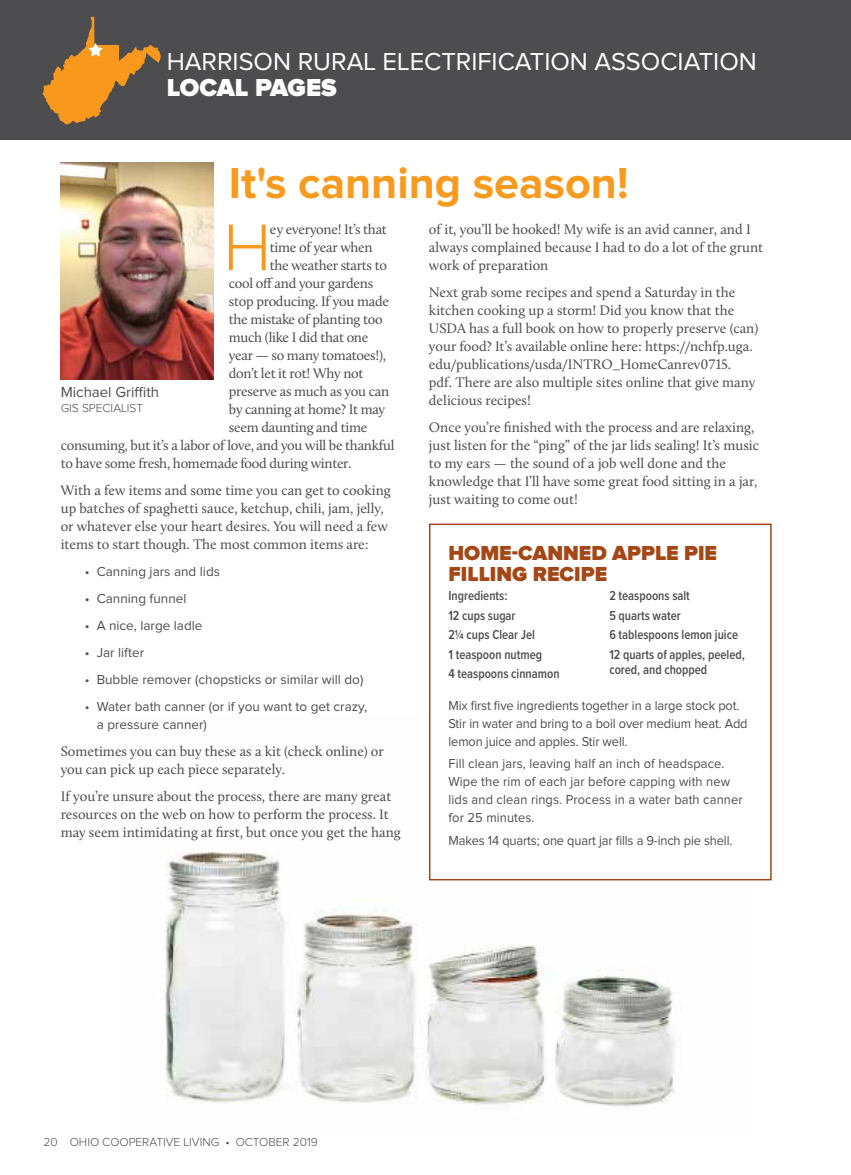
<style>
.page{position:relative;width:851px;height:1175px;background:#fff}
.page>*{position:absolute;margin:0;border:0;box-sizing:border-box;transform-origin:0 0}
.t1{font:300 68.25px "Proxima Nova";color:#f8991d}
.t2{font:700 45px "Proxima Nova";color:#f89a1e}
.t3{font:25.5px "Proxima Nova";color:#fff}
.t4{font:900 25.5px "Proxima Nova";letter-spacing:-.005em;color:#fff}
.t5{font:900 21px/21px "Proxima Nova";color:#a54616}
.t6{font:15px "Proxima Nova";color:#4d4d4f}
.t7{font:14.25px/18px "Calluna";color:#4d4d4f}
.t8{font:14.25px "Calluna";letter-spacing:-.02em;color:#4d4d4f}
.t9{font:13.5px/18px "Proxima Nova";color:#4d4d4f;scale:.95 1}
.t10{font:600 13.5px/19.5px "Proxima Nova Cond";color:#4d4d4f;scale:.95 1}
.t11{font:13.5px/18px "Proxima Nova";color:#4d4d4f}
.t12{font:300 12px "Proxima Nova";color:#4d4d4f}
</style>
<div class="page">
<div style="left:0;top:0;width:850px;height:140px;background:#4d4d4f"></div>
<svg style="left:42px;top:16px;width:119px;height:108px"></svg>
<img style="left:165px;top:852px;width:587px;height:255px">
<img style="left:61px;top:162px;width:153px;height:218px">
<div style="left:429px;top:524px;width:342px;height:355px;background:#fff"></div>
<div style="left:429px;top:523px;width:342px;height:357px;border:2px solid #a54616"></div>
<h3 class="t3" style="left:167px;top:50px;width:591px">HARRISON RURAL ELECTRIFICATION ASSOCIATION</h3>
<h3 class="t4" style="left:167px;top:73px;width:172px">LOCAL PAGES</h3>
<h2 class="t2" style="left:229px;top:162px;width:401px">It's canning season!</h2>
<h1 class="t1" style="left:223px;top:216px;width:49px">H</h1>
<p class="t8" style="left:270px;top:221px;width:118px">ey everyone! It’s that</p>
<p class="t7" style="left:429px;top:220px;width:336px">of it, you’ll be hooked! My wife is an avid canner, and I always complained because I had to do a lot of the grunt work of preparation</p>
<p class="t7" style="left:429px;top:283px;width:331px">Next grab some recipes and spend a Saturday in the kitchen cooking up a storm! Did you know that the USDA has a full book on how to properly preserve (can) your food? It’s available online here: https://nchfp.uga. edu/publications/usda/INTRO_HomeCanrev0715.<br>pdf. There are also multiple sites online that give many delicious recipes!</p>
<p class="t7" style="left:429px;top:418px;width:331px">Once you’re finished with the process and are relaxing, just listen for the “ping” of the jar lids sealing! It’s music to my ears — the sound of a job well done and the knowledge that I’ll have some great food sitting in a jar, just waiting to come out!</p>
<p class="t8" style="left:270px;top:239px;width:104px">time of year when</p>
<p class="t8" style="left:270px;top:257px;width:119px">the weather starts to</p>
<p class="t8" style="left:229px;top:275px;width:146px">cool off and your gardens</p>
<p class="t8" style="left:229px;top:293px;width:162px">stop producing. If you made</p>
<p class="t8" style="left:229px;top:311px;width:155px">the mistake of planting too</p>
<p class="t8" style="left:229px;top:329px;width:141px">much (like I did that one</p>
<p class="t8" style="left:229px;top:347px;width:159px">year — so many tomatoes!),</p>
<p class="t8" style="left:229px;top:365px;width:136px">don’t let it rot! Why not</p>
<p class="t8" style="left:229px;top:383px;width:162px">preserve as much as you can</p>
<p class="t8" style="left:229px;top:401px;width:158px">by canning at home? It may</p>
<p class="t8" style="left:229px;top:419px;width:140px">seem daunting and time</p>
<p class="t8" style="left:61px;top:437px;width:335px">consuming, but it’s a labor of love, and you will be thankful</p>
<p class="t8" style="left:61px;top:455px;width:292px">to have some fresh, homemade food during winter.</p>
<p class="t7" style="left:61px;top:481px;width:331px">With a few items and some time you can get to cooking up batches of spaghetti sauce, ketchup, chili, jam, jelly, or whatever else your heart desires. You will need a few items to start though. The most common items are:</p>
<p class="t11" style="left:85px;top:563px;width:137px">• Canning jars and lids</p>
<p class="t11" style="left:85px;top:590px;width:103px">• Canning funnel</p>
<p class="t11" style="left:85px;top:617px;width:119px">• A nice, large ladle</p>
<p class="t11" style="left:85px;top:644px;width:61px">• Jar lifter</p>
<p class="t11" style="left:85px;top:671px;width:280px">• Bubble remover (chopsticks or similar will do)</p>
<p class="t11" style="left:97px;top:698px;width:272px;text-indent:-12px">• Water bath canner (or if you want to get crazy, a pressure canner)</p>
<p class="t7" style="left:61px;top:742px;width:324px">Sometimes you can buy these as a kit (check online) or you can pick up each piece separately.</p>
<p class="t7" style="left:61px;top:787px;width:341px">If you’re unsure about the process, there are many great resources on the web on how to perform the process. It may seem intimidating at first, but once you get the hang</p>
<p class="t6" style="left:61px;top:385px;width:100px">Michael Griffith</p>
<p class="t12" style="left:61px;top:403px;width:84px">GIS SPECIALIST</p>
<h3 class="t5" style="left:448px;top:543px;width:270px">HOME-CANNED APPLE PIE<br>FILLING RECIPE</h3>
<p class="t10" style="left:448px;top:585px;width:118px">Ingredients:<br>12 cups sugar<br>2¼ cups Clear Jel<br>1 teaspoon nutmeg<br>4 teaspoons cinnamon</p>
<p class="t10" style="left:609px;top:585px;width:144px">2 teaspoons salt<br>5 quarts water<br>6 tablespoons lemon juice<br>12 quarts of apples, peeled,</p>
<p class="t10" style="left:609px;top:659px;width:105px">cored, and chopped</p>
<p class="t9" style="left:448px;top:696px;width:316px">Mix first five ingredients together in a large stock pot.<br>Stir in water and bring to a boil over medium heat. Add lemon juice and apples. Stir well.</p>
<p class="t9" style="left:448px;top:755px;width:311px">Fill clean jars, leaving half an inch of headspace.<br>Wipe the rim of each jar before capping with new lids and clean rings. Process in a water bath canner for 25 minutes.</p>
<p class="t9" style="left:448px;top:831px;width:300px">Makes 14 quarts; one quart jar fills a 9-inch pie shell.</p>
<p class="t12" style="left:43px;top:1136px;width:276px">20 OHIO COOPERATIVE LIVING • OCTOBER 2019</p>
</div>
